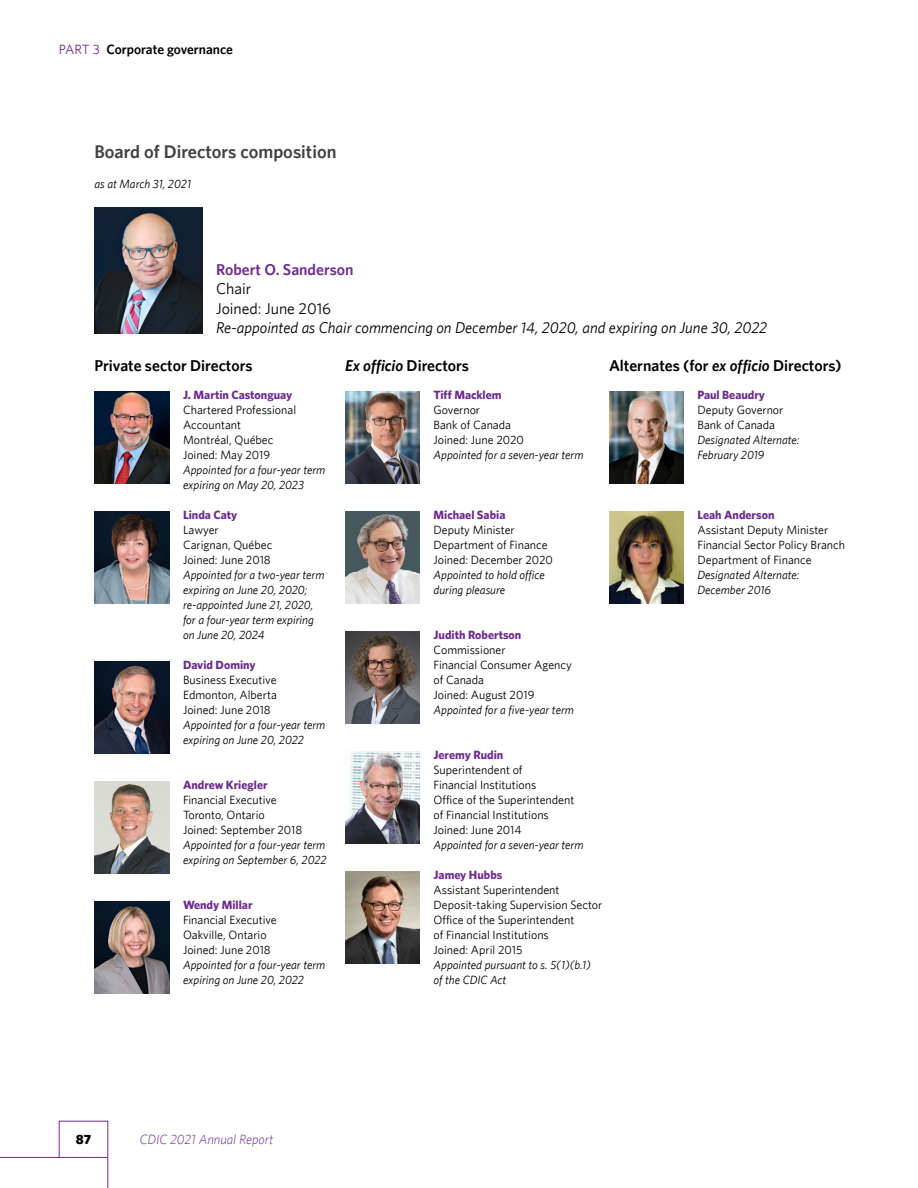
<style>
.page{position:relative;width:918px;height:1188px;background:#fff}
.page>*{position:absolute;margin:0;border:0;box-sizing:border-box;transform-origin:0 0}
.t1{font:600 18.3px "Whitney";color:#414042}
.t2{font:italic 15.75px "Whitney";color:#000}
.t3{font:600 15.75px "Whitney";color:#000}
.t4{font:15.75px/19.5px "Whitney";color:#000}
.t5{font:italic 600 15.75px "Whitney";color:#000}
.t6{font:600 15.75px "Whitney";color:#6e2a8d}
.t7{font:600 13.5px "Whitney";color:#000}
.t8{font:italic 300 13.5px "Whitney";color:#6e2a8d}
.t9{font:900 13.5px "Whitney";color:#000}
.t10{font:12px/15px "Whitney";color:#000}
.t11{font:italic 12px/15px "Whitney";color:#000}
.t12{font:700 12px "Whitney";color:#6e2a8d}
.s1{font-weight:400;color:#6e2a8d}
.s2{font-style:italic}
.s3{font-style:normal}
</style>
<div class="page">
<img style="left:94px;top:207px;width:108px;height:126px">
<img style="left:94px;top:392px;width:76px;height:91px">
<img style="left:94px;top:512px;width:76px;height:91px">
<img style="left:94px;top:662px;width:76px;height:91px">
<img style="left:94px;top:782px;width:76px;height:91px">
<img style="left:94px;top:902px;width:76px;height:91px">
<img style="left:345px;top:392px;width:75px;height:91px">
<img style="left:345px;top:512px;width:75px;height:91px">
<img style="left:345px;top:632px;width:75px;height:91px">
<img style="left:345px;top:752px;width:75px;height:91px">
<img style="left:345px;top:872px;width:75px;height:91px">
<img style="left:609px;top:392px;width:75px;height:91px">
<img style="left:609px;top:512px;width:75px;height:91px">
<hr style="left:0;top:1157px;width:108px;height:1px;background:#6e2a8d">
<svg style="left:58px;top:1120px;width:51px;height:68px"></svg>
<p class="t7" style="left:59px;top:42px;width:176px"><span class="s1">PART 3</span> Corporate governance</p>
<h1 class="t1" style="left:94px;top:141px;width:243px">Board of Directors composition</h1>
<p class="t11" style="left:94px;top:176px;width:98px">as at March 31, 2021</p>
<h2 class="t6" style="left:216px;top:260px;width:139px">Robert O. Sanderson</h2>
<h2 class="t4" style="left:216px;top:278px;width:117px">Chair<br>Joined: June 2016</h2>
<h2 class="t2" style="left:216px;top:318px;width:553px">Re-appointed as Chair commencing on December 14, 2020, and expiring on June 30, 2022</h2>
<h2 class="t3" style="left:95px;top:356px;width:160px">Private sector Directors</h2>
<p class="t12" style="left:183px;top:388px;width:111px">J. Martin Castonguay</p>
<p class="t10" style="left:183px;top:402px;width:115px">Chartered Professional<br>Accountant<br>Montréal, Québec<br>Joined: May 2019</p>
<p class="t11" style="left:183px;top:462px;width:144px">Appointed for a four-year term expiring on May 20, 2023</p>
<p class="t12" style="left:183px;top:508px;width:56px">Linda Caty</p>
<p class="t10" style="left:183px;top:522px;width:91px">Lawyer<br>Carignan, Québec<br>Joined: June 2018</p>
<p class="t11" style="left:183px;top:567px;width:143px">Appointed for a two-year term expiring on June 20, 2020; re-appointed June 21, 2020, for a four-year term expiring on June 20, 2024</p>
<p class="t12" style="left:183px;top:658px;width:74px">David Dominy</p>
<p class="t10" style="left:183px;top:672px;width:95px;text-align:justify">Business Executive Edmonton, Alberta Joined: June 2018</p>
<p class="t11" style="left:183px;top:717px;width:144px">Appointed for a four-year term expiring on June 20, 2022</p>
<p class="t12" style="left:183px;top:778px;width:86px">Andrew Kriegler</p>
<p class="t10" style="left:183px;top:792px;width:121px">Financial Executive<br>Toronto, Ontario<br>Joined: September 2018</p>
<p class="t11" style="left:183px;top:837px;width:145px">Appointed for a four-year term expiring on September 6, 2022</p>
<p class="t12" style="left:183px;top:898px;width:71px">Wendy Millar</p>
<p class="t10" style="left:183px;top:912px;width:95px">Financial Executive<br>Oakville, Ontario<br>Joined: June 2018</p>
<p class="t11" style="left:183px;top:957px;width:144px">Appointed for a four-year term expiring on June 20, 2022</p>
<h2 class="t3" style="left:609px;top:356px;width:234px">Alternates (for <span class="s2">ex officio</span> Directors)</h2>
<p class="t12" style="left:698px;top:388px;width:69px">Paul Beaudry</p>
<p class="t10" style="left:698px;top:402px;width:87px">Deputy Governor<br>Bank of Canada</p>
<p class="t11" style="left:698px;top:432px;width:104px">Designated Alternate:<br>February 2019</p>
<h2 class="t5" style="left:345px;top:356px;width:125px">Ex officio <span class="s3">Directors</span></h2>
<p class="t12" style="left:434px;top:388px;width:70px">Tiff Macklem</p>
<p class="t10" style="left:434px;top:402px;width:92px">Governor<br>Bank of Canada<br>Joined: June 2020</p>
<p class="t11" style="left:434px;top:447px;width:152px">Appointed for a seven-year term</p>
<p class="t12" style="left:434px;top:508px;width:73px">Michael Sabia</p>
<p class="t10" style="left:434px;top:522px;width:121px">Deputy Minister<br>Department of Finance<br>Joined: December 2020</p>
<p class="t11" style="left:434px;top:567px;width:113px">Appointed to hold office during pleasure</p>
<p class="t12" style="left:434px;top:628px;width:89px">Judith Robertson</p>
<p class="t10" style="left:434px;top:642px;width:140px">Commissioner<br>Financial Consumer Agency of Canada<br>Joined: August 2019</p>
<p class="t11" style="left:434px;top:702px;width:142px">Appointed for a five-year term</p>
<p class="t12" style="left:434px;top:748px;width:71px">Jeremy Rudin</p>
<p class="t10" style="left:434px;top:762px;width:142px">Superintendent of<br>Financial Institutions<br>Office of the Superintendent of Financial Institutions<br>Joined: June 2014</p>
<p class="t11" style="left:434px;top:837px;width:152px">Appointed for a seven-year term</p>
<p class="t12" style="left:434px;top:868px;width:70px">Jamey Hubbs</p>
<p class="t10" style="left:434px;top:882px;width:170px">Assistant Superintendent<br>Deposit-taking Supervision Sector<br>Office of the Superintendent<br>of Financial Institutions<br>Joined: April 2015</p>
<p class="t11" style="left:434px;top:957px;width:159px">Appointed pursuant to s. 5(1)(b.1) of the CDIC Act</p>
<p class="t12" style="left:698px;top:508px;width:78px">Leah Anderson</p>
<p class="t10" style="left:698px;top:522px;width:149px">Assistant Deputy Minister<br>Financial Sector Policy Branch<br>Department of Finance</p>
<p class="t11" style="left:698px;top:567px;width:104px">Designated Alternate:<br>December 2016</p>
<p class="t9" style="left:76px;top:1131px;width:17px">87</p>
<p class="t8" style="left:140px;top:1132px;width:135px">CDIC 2021 Annual Report</p>
</div>
